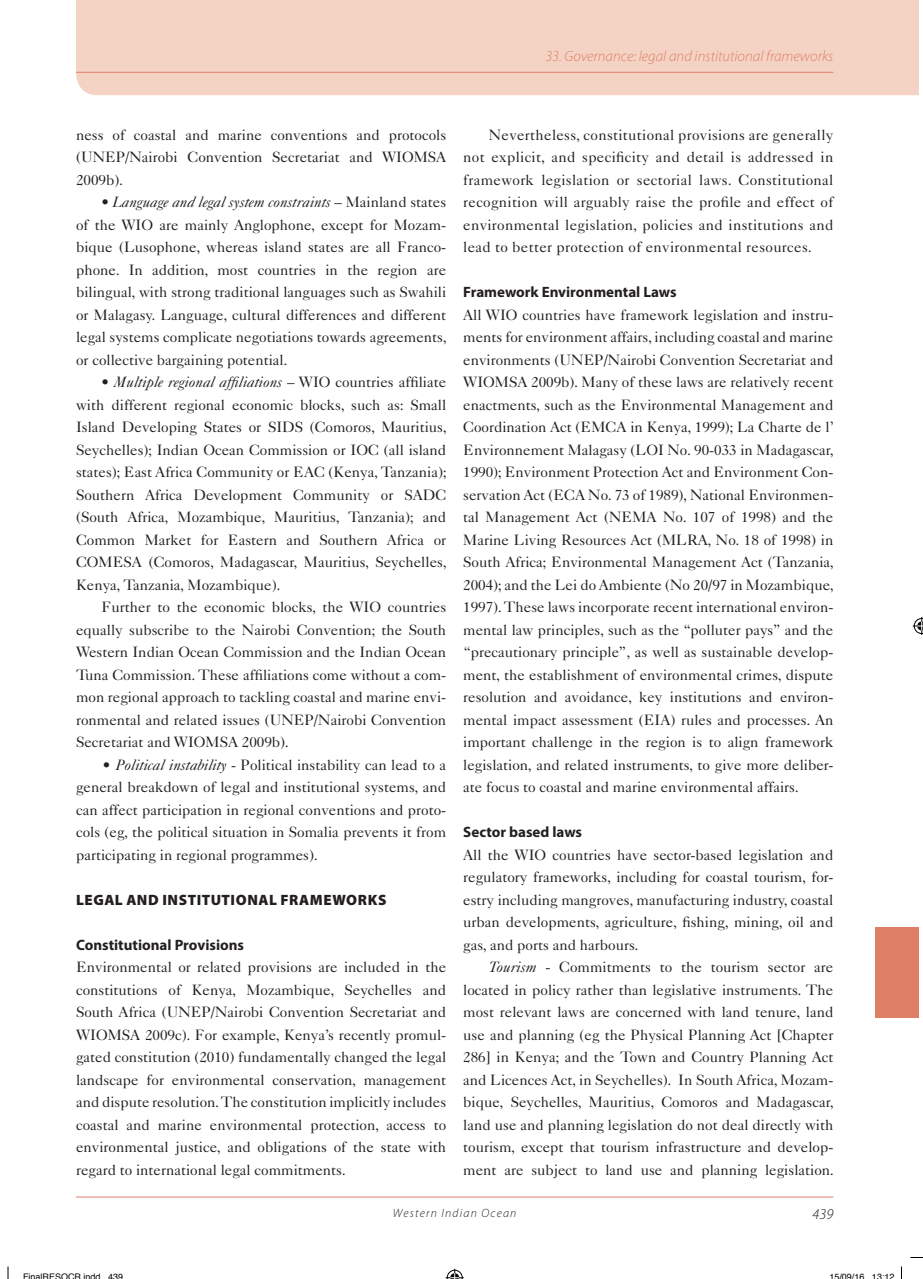
<style>
.page{position:relative;width:923px;height:1279px;background:#fff}
.page>*{position:absolute;margin:0;border:0;box-sizing:border-box;transform-origin:0 0}
.t1{font:15px/22.5px "Caslon 540 LT Std";color:#231f20;text-align:justify}
.t2{font:700 15px "Myriad Pro";color:#231f20}
.t3{font:italic 300 15px "Myriad Pro";color:#df7f66}
.t4{font:900 15px "Myriad Pro";letter-spacing:.04em;color:#231f20}
.t5{font:italic 300 15px "Myriad Pro";color:#231f20}
.t6{font:italic 300 12px "Myriad Pro";letter-spacing:.1em;color:#231f20}
.t7{font:9px "Helvetica";color:#000}
.s1{font-style:italic}
</style>
<div class="page">
<div style="left:76px;top:0;width:842px;height:95px;background:#f4d3c5"></div>
<hr style="left:76px;top:72px;width:757px;height:1px;background:#df7f66">
<div style="left:875px;top:927px;width:43px;height:90px;background:#df7f66"></div>
<hr style="left:76px;top:1197px;width:757px;height:1px;background:#df7f66">
<svg style="left:910px;top:1257px;width:12px;height:1px"></svg>
<svg style="left:7px;top:1266px;width:2px;height:13px"></svg>
<svg style="left:901px;top:1266px;width:1px;height:13px"></svg>
<svg style="left:445px;top:1269px;width:18px;height:10px"></svg>
<svg style="left:912px;top:617px;width:10px;height:18px"></svg>
<p class="t3" style="left:545px;top:47px;width:289px">33. Governance: legal and institutional frameworks</p>
<p class="t1" style="left:76px;top:123px;width:371px">ness of coastal and marine conventions and protocols (UNEP/Nairobi Convention Secretariat and WIOMSA 2009b).</p>
<p class="t1" style="left:76px;top:191px;width:372px;text-indent:26px">• <span class="s1">Language and legal system constraints</span> – Mainland states of the WIO are mainly Anglophone, except for Mozam&shy;bique (Lusophone, whereas island states are all Franco&shy;phone. In addition, most countries in the region are bilingual, with strong traditional languages such as Swahili or Malagasy. Language, cultural differences and different legal systems complicate negotiations towards agreements, or collective bargaining potential.</p>
<p class="t1" style="left:76px;top:371px;width:372px;text-indent:26px">• <span class="s1">Multiple regional affiliations</span> – WIO countries affiliate with different regional economic blocks, such as: Small Island Developing States or SIDS (Comoros, Mauritius, Seychelles); Indian Ocean Commission or IOC (all island states); East Africa Community or EAC (Kenya, Tanzania); Southern Africa Development Community or SADC (South Africa, Mozambique, Mauritius, Tanzania); and Common Market for Eastern and Southern Africa or COMESA (Comoros, Madagascar, Mauritius, Seychelles, Kenya, Tanzania, Mozambique).</p>
<p class="t1" style="left:76px;top:596px;width:371px;text-indent:26px">Further to the economic blocks, the WIO countries equally subscribe to the Nairobi Convention; the South Western Indian Ocean Commission and the Indian Ocean Tuna Commission. These affiliations come without a com&shy;mon regional approach to tackling coastal and marine envi&shy;ronmental and related issues (UNEP/Nairobi Convention Secretariat and WIOMSA 2009b).</p>
<p class="t1" style="left:76px;top:753px;width:371px;text-indent:26px"><span class="s1">• Political instability</span> - Political instability can lead to a general breakdown of legal and institutional systems, and can affect participation in regional conventions and proto&shy;cols (eg, the political situation in Somalia prevents it from participating in regional programmes).</p>
<p class="t4" style="left:76px;top:890px;width:312px">LEGAL AND INSTITUTIONAL FRAMEWORKS</p>
<p class="t2" style="left:76px;top:935px;width:169px">Constitutional Provisions</p>
<p class="t1" style="left:76px;top:956px;width:371px">Environmental or related provisions are included in the constitutions of Kenya, Mozambique, Seychelles and South Africa (UNEP/Nairobi Convention Secretariat and WIOMSA 2009c). For example, Kenya’s recently promul&shy;gated constitution (2010) fundamentally changed the legal landscape for environmental conservation, management and dispute resolution. The constitution implicitly includes coastal and marine environmental protection, access to environmental justice, and obligations of the state with regard to international legal commitments.</p>
<p class="t1" style="left:463px;top:123px;width:371px;text-indent:26px">Nevertheless, constitutional provisions are generally not explicit, and specificity and detail is addressed in framework legislation or sectorial laws. Constitutional recognition will arguably raise the profile and effect of environmental legislation, policies and institutions and lead to better protection of environmental resources.</p>
<p class="t2" style="left:463px;top:282px;width:215px">Framework Environmental Laws</p>
<p class="t1" style="left:463px;top:303px;width:372px">All WIO countries have framework legislation and instru&shy;ments for environment affairs, including coastal and marine environments (UNEP/Nairobi Convention Secretariat and WIOMSA 2009b). Many of these laws are relatively recent enactments, such as the Environmental Management and Coordination Act (EMCA in Kenya, 1999); La Charte de l’ Environnement Malagasy (LOI No. 90-033 in Madagascar, 1990); Environment Protection Act and Environment Con&shy;servation Act (ECA No. 73 of 1989), National Environmen&shy;tal Management Act (NEMA No. 107 of 1998) and the Marine Living Resources Act (MLRA, No. 18 of 1998) in South Africa; Environmental Management Act (Tanzania, 2004); and the Lei do Ambiente (No 20/97 in Mozambique, 1997). These laws incorporate recent international environ&shy;mental law principles, such as the “polluter pays” and the “precautionary principle”, as well as sustainable develop&shy;ment, the establishment of environmental crimes, dispute resolution and avoidance, key institutions and environ&shy;mental impact assessment (EIA) rules and processes. An important challenge in the region is to align framework legislation, and related instruments, to give more deliber&shy;ate focus to coastal and marine environmental affairs.</p>
<p class="t2" style="left:463px;top:822px;width:120px">Sector based laws</p>
<p class="t1" style="left:463px;top:843px;width:371px">All the WIO countries have sector-based legislation and regulatory frameworks, including for coastal tourism, for&shy;estry including mangroves, manufacturing industry, coastal urban developments, agriculture, fishing, mining, oil and gas, and ports and harbours.</p>
<p class="t1" style="left:463px;top:956px;width:372px;text-indent:26px"><span class="s1">Tourism</span> - Commitments to the tourism sector are located in policy rather than legislative instruments. The most relevant laws are concerned with land tenure, land use and planning (eg the Physical Planning Act [Chapter 286] in Kenya; and the Town and Country Planning Act and Licences Act, in Seychelles). In South Africa, Mozam&shy;bique, Seychelles, Mauritius, Comoros and Madagascar, land use and planning legislation do not deal directly with tourism, except that tourism infrastructure and develop&shy;ment are subject to land use and planning legislation.</p>
<p class="t6" style="left:393px;top:1206px;width:125px">Western Indian Ocean</p>
<p class="t5" style="left:812px;top:1205px;width:22px">439</p>
<p class="t7" style="left:23px;top:1270px;width:102px">FinalRESOCR indd 439</p>
<p class="t7" style="left:829px;top:1270px;width:67px">15/09/16 13:12</p>
</div>
